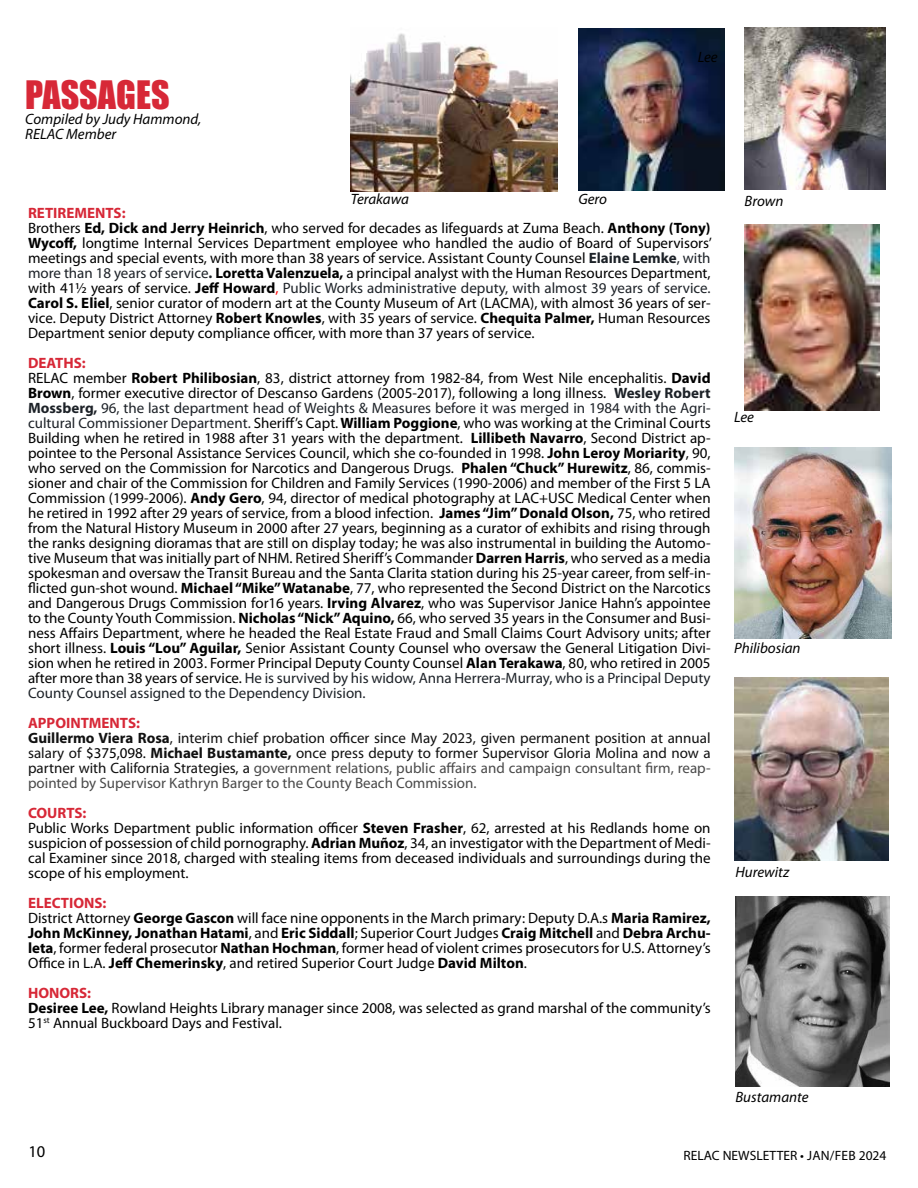
<style>
.page{position:relative;width:918px;height:1188px;background:#fff}
.page>*{position:absolute;margin:0;border:0;box-sizing:border-box;transform-origin:0 0}
.t1{font:36px "Impact";color:#d72837}
.t2{font:16.5px "Myriad Pro";color:#000}
.t3{font:15px/15px "Myriad Pro";color:#000}
.t4{font:15px/15px "Myriad Pro";color:#111}
.t5{font:italic 15px/15px "Myriad Pro";color:#000}
.t6{font:13.5px "Myriad Pro";color:#000}
.s1{font-weight:700;color:#d72837}
.s2{font-weight:700}
.s3{font-weight:700;color:#1d2228}
.s4{color:#1d2228}
.s5{color:#f00}
.s6{color:#000}
.s7{color:#4a4a4a}
</style>
<div class="page">
<img style="left:745px;top:28px;width:140px;height:162px">
<img style="left:744px;top:225px;width:136px;height:186px">
<img style="left:734px;top:448px;width:157px;height:191px">
<img style="left:578px;top:29px;width:146px;height:162px">
<img style="left:734px;top:677px;width:154px;height:184px">
<img style="left:735px;top:897px;width:155px;height:189px">
<img style="left:351px;top:33px;width:207px;height:158px">
<h1 class="t1" style="left:25px;top:66px;width:146px">PASSAGES</h1>
<p class="t5" style="left:25px;top:111px;width:178px">Compiled by Judy Hammond,<br>RELAC Member</p>
<p class="t5" style="left:698px;top:49px;width:21px">Lee</p>
<p class="t5" style="left:351px;top:191px;width:60px">Terakawa</p>
<p class="t5" style="left:578px;top:191px;width:30px">Gero</p>
<p class="t5" style="left:745px;top:193px;width:40px">Brown</p>
<p class="t3" style="left:28px;top:206px;width:685px"><span class="s1">RETIREMENTS:<br></span>Brothers <span class="s2">Ed, Dick and Jerry Heinrich</span>, who served for decades as lifeguards at Zuma Beach. <span class="s2">Anthony (Tony)<br>Wycoff,</span> longtime Internal Services Department employee who handled the audio of Board of Supervisors’ meetings and special events, with more than 38 years of service. Assistant County Counsel <span class="s3">Elaine Lemke</span><span class="s4">, with more than 18 years of service</span><span class="s3">.</span> <span class="s2">Loretta Valenzuela,</span> a principal analyst with the Human Resources Department, with 41½ years of service. <span class="s2">Jeff Howard</span><span class="s5">,</span> <span class="s4">Public Works administrative deputy, with almost 39 years of service.<br></span><span class="s2">Carol S. Eliel</span>, senior curator of modern art at the County Museum of Art (LACMA), with almost 36 years of ser&shy;vice. Deputy District Attorney <span class="s2">Robert Knowles</span>, with 35 years of service. <span class="s2">Chequita Palmer,</span> Human Resources Department senior deputy compliance officer, with more than 37 years of service.</p>
<p class="t3" style="left:28px;top:356px;width:684px"><span class="s1">DEATHS:<br></span>RELAC member <span class="s2">Robert Philibosian</span>, 83, district attorney from 1982-84, from West Nile encephalitis. <span class="s2">David Brown</span>, former executive director of Descanso Gardens (2005-2017), following a long illness. <span class="s3">Wesley Robert Mossberg,</span> <span class="s4">96, the last department head of Weights &amp; Measures before it was merged in 1984 with the Agri&shy;cultural Commissioner Department.</span> Sheriff’s Capt. <span class="s2">William Poggione</span>, who was working at the Criminal Courts Building when he retired in 1988 after 31 years with the department. <span class="s2">Lillibeth Navarro</span>, Second District ap&shy;pointee to the Personal Assistance Services Council, which she co-founded in 1998. <span class="s2">John Leroy Moriarity</span>, 90, who served on the Commission for Narcotics and Dangerous Drugs. <span class="s2">Phalen “Chuck” Hurewitz</span>, 86, commis&shy;sioner and chair of the Commission for Children and Family Services (1990-2006) and member of the First 5 LA Commission (1999-2006). <span class="s2">Andy Gero</span>, 94, director of medical photography at LAC+USC Medical Center when he retired in 1992 after 29 years of service, from a blood infection. <span class="s2">James “Jim” Donald Olson,</span> 75, who retired from the Natural History Museum in 2000 after 27 years, beginning as a curator of exhibits and rising through the ranks designing dioramas that are still on display today; he was also instrumental in building the Automo&shy;tive Museum that was initially part of NHM. Retired Sheriff’s Commander <span class="s2">Darren Harris</span>, who served as a media spokesman and oversaw the Transit Bureau and the Santa Clarita station during his 25-year career, from self-in&shy;flicted gun-shot wound. <span class="s2">Michael “Mike” Watanabe</span>, 77, who represented the Second District on the Narcotics and Dangerous Drugs Commission for16 years. <span class="s2">Irving Alvarez</span>, who was Supervisor Janice Hahn’s appointee to the County Youth Commission. <span class="s2">Nicholas “Nick” Aquino,</span> 66, who served 35 years in the Consumer and Busi&shy;ness Affairs Department, where he headed the Real Estate Fraud and Small Claims Court Advisory units; after short illness. <span class="s2">Louis “Lou” Aguilar,</span> Senior Assistant County Counsel who oversaw the General Litigation Divi&shy;sion when he retired in 2003. Former Principal Deputy County Counsel <span class="s2">Alan Terakawa</span>, 80, who retired in 2005 after more than 38 years of service. <span class="s4">He is survived by his widow, Anna Herrera-Murray, who is a Principal Deputy County Counsel assigned to the Dependency Division.</span></p>
<p class="t4" style="left:28px;top:716px;width:684px"><span class="s1">APPOINTMENTS:<br></span><span class="s2">Guillermo Viera Rosa</span>, interim chief probation officer since May 2023, given permanent position at annual salary of <span class="s6">$375,098.</span> <span class="s2">Michael Bustamante,</span> once press deputy to former Supervisor Gloria Molina and now a partner with California Strategies, a <span class="s7">government relations, public affairs and campaign consultant firm, reap&shy;pointed by Supervisor Kathryn Barger to the County Beach Commission.</span></p>
<p class="t3" style="left:28px;top:806px;width:684px"><span class="s1">COURTS:<br></span>Public Works Department public information officer <span class="s2">Steven Frasher</span>, 62, arrested at his Redlands home on suspicion of possession of child pornography. <span class="s2">Adrian Muñoz</span>, 34, an investigator with the Department of Medi&shy;cal Examiner since 2018, charged with stealing items from deceased individuals and surroundings during the scope of his employment.</p>
<p class="t3" style="left:28px;top:896px;width:684px"><span class="s1">ELECTIONS:<br></span>District Attorney <span class="s2">George Gascon</span> will face nine opponents in the March primary: Deputy D.A.s <span class="s2">Maria Ramirez, John McKinney, Jonathan Hatami</span>, and <span class="s2">Eric Siddall</span>; Superior Court Judges <span class="s2">Craig Mitchell</span> and <span class="s2">Debra Archu&shy;leta</span>, former federal prosecutor <span class="s2">Nathan Hochman</span>, former head of violent crimes prosecutors for U.S. Attorney’s Office in L.A. <span class="s2">Jeff Chemerinsky</span>, and retired Superior Court Judge <span class="s2">David Milton</span>.</p>
<p class="t3" style="left:28px;top:986px;width:684px"><span class="s1">HONORS:<br></span><span class="s2">Desiree Lee,</span> Rowland Heights Library manager since 2008, was selected as grand marshal of the community’s<br>51<sup>st</sup> Annual Buckboard Days and Festival.</p>
<p class="t5" style="left:734px;top:409px;width:21px">Lee</p>
<p class="t5" style="left:734px;top:640px;width:68px">Philibosian</p>
<p class="t5" style="left:736px;top:864px;width:55px">Hurewitz</p>
<p class="t2" style="left:28px;top:1141px;width:18px">10</p>
<p class="t5" style="left:736px;top:1089px;width:75px">Bustamante</p>
<p class="t6" style="left:684px;top:1147px;width:204px">RELAC NEWSLETTER • JAN/FEB 2024</p>
</div>
